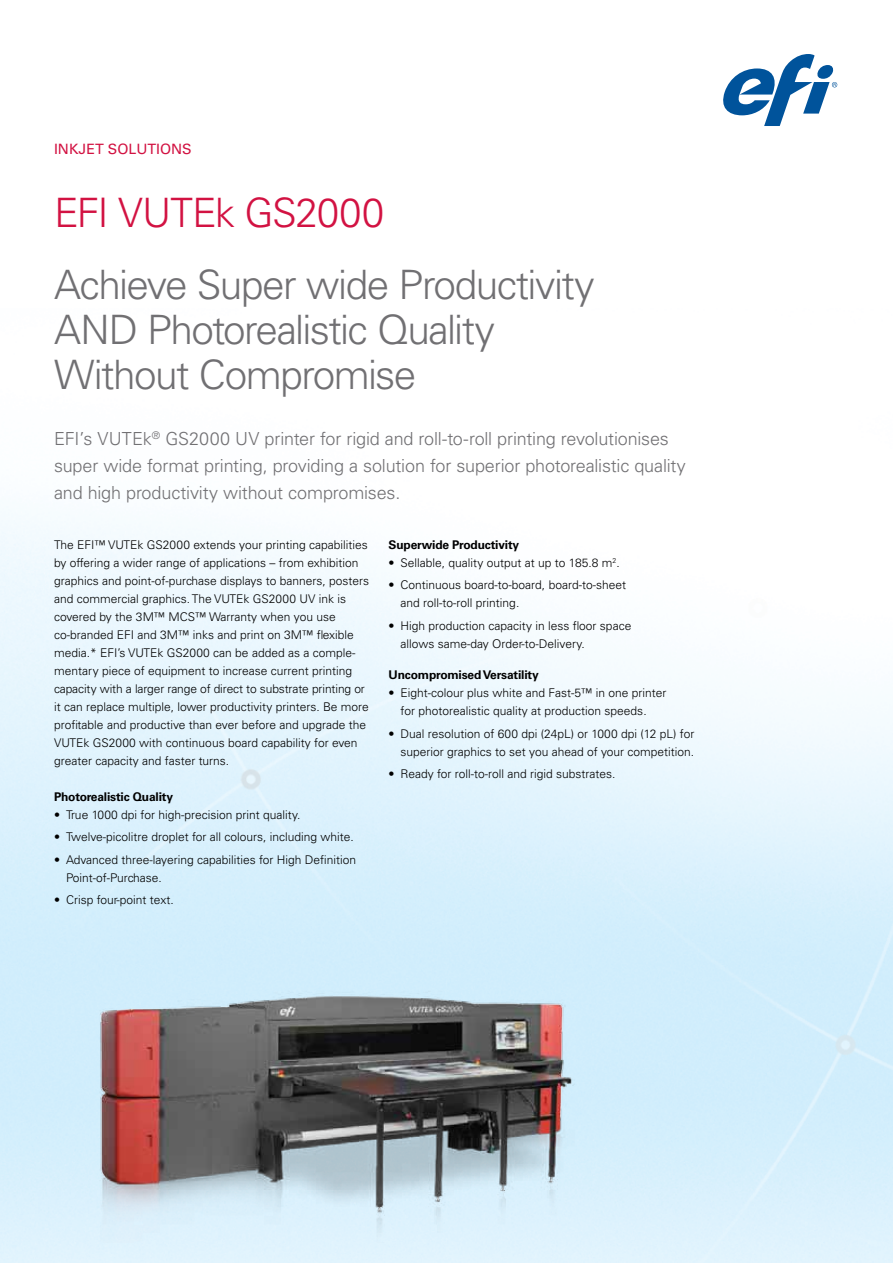
<style>
.page{position:relative;width:893px;height:1263px;background:#fff}
.page>*{position:absolute;margin:0;border:0;box-sizing:border-box;transform-origin:0 0}
.t1{font:300 40.5px/45px "Univers LT Std";letter-spacing:-.04em;color:#717073}
.t2{font:300 40.5px "Univers LT Std";letter-spacing:-.03em;color:#d21242}
.t3{font:300 18px/27px "Univers LT Std";letter-spacing:-.01em;color:#717073}
.t4{font:14.25px "Univers LT Std";color:#d21242}
.t5{font:300 12px/18px "Univers LT Std";color:#000}
.t6{font:700 12px "Univers LT Std";letter-spacing:-.015em;color:#000}
</style>
<div class="page">
<svg style="left:723px;top:54px;width:114px;height:72px"></svg>
<img style="left:66px;top:957px;width:599px;height:285px">
<p class="t4" style="left:54px;top:141px;width:139px">INKJET SOLUTIONS</p>
<h1 class="t2" style="left:54px;top:189px;width:332px">EFI VUTEk GS2000</h1>
<h1 class="t1" style="left:54px;top:263px;width:542px">Achieve Super wide Productivity<br>AND Photorealistic Quality<br>Without Compromise</h1>
<h2 class="t3" style="left:54px;top:425px;width:633px">EFI’s VUTEk<sup>®</sup> GS2000 UV printer for rigid and roll-to-roll printing revolutionises super wide format printing, providing a solution for superior photorealistic quality and high productivity without compromises.</h2>
<p class="t5" style="left:54px;top:535px;width:317px">The EFI™ VUTEk GS2000 extends your printing capabilities by offering a wider range of applications – from exhibition graphics and point-of-purchase displays to banners, posters and commercial graphics. The VUTEk GS2000 UV ink is covered by the 3M™ MCS™ Warranty when you use co-branded EFI and 3M™ inks and print on 3M™ flexible media.* EFI’s VUTEk GS2000 can be added as a comple&shy;mentary piece of equipment to increase current printing capacity with a larger range of direct to substrate printing or it can replace multiple, lower productivity printers. Be more profitable and productive than ever before and upgrade the VUTEk GS2000 with continuous board capability for even greater capacity and faster turns.</p>
<p class="t6" style="left:54px;top:789px;width:120px">Photorealistic Quality</p>
<p class="t5" style="left:54px;top:805px;width:248px">• True 1000 dpi for high-precision print quality.</p>
<p class="t5" style="left:54px;top:828px;width:301px">• Twelve-picolitre droplet for all colours, including white.</p>
<p class="t5" style="left:66px;top:850px;width:292px;text-indent:-12px">• Advanced three-layering capabilities for High Definition<br>Point-of-Purchase.</p>
<p class="t5" style="left:54px;top:891px;width:121px">• Crisp four-point text.</p>
<p class="t6" style="left:389px;top:537px;width:132px">Superwide Productivity</p>
<p class="t5" style="left:389px;top:553px;width:233px">• Sellable, quality output at up to 185.8 m<sup>2</sup>.</p>
<p class="t5" style="left:401px;top:576px;width:227px;text-indent:-12px">• Continuous board-to-board, board-to-sheet and roll-to-roll printing.</p>
<p class="t5" style="left:401px;top:616px;width:232px;text-indent:-12px">• High production capacity in less floor space allows same-day Order-to-Delivery.</p>
<p class="t6" style="left:389px;top:668px;width:152px">Uncompromised Versatility</p>
<p class="t5" style="left:401px;top:684px;width:267px;text-indent:-12px">• Eight-colour plus white and Fast-5™ in one printer for photorealistic quality at production speeds.</p>
<p class="t5" style="left:389px;top:724px;width:307px;text-align:right">• Dual resolution of 600 dpi (24pL) or 1000 dpi (12 pL) for superior graphics to set you ahead of your competition.</p>
<p class="t5" style="left:389px;top:765px;width:228px">• Ready for roll-to-roll and rigid substrates.</p>
</div>
